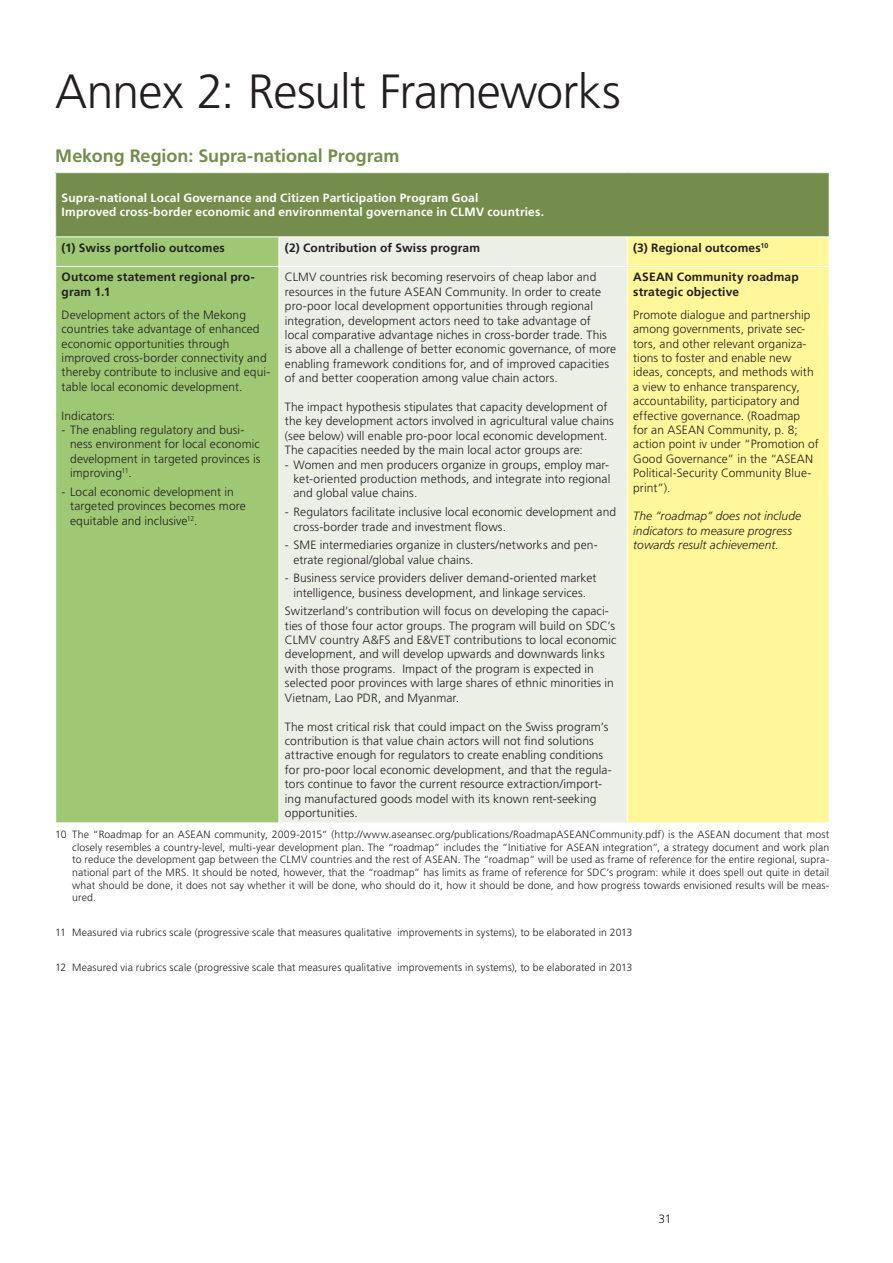
<style>
.page{position:relative;width:893px;height:1263px;background:#fff}
.page>*{position:absolute;margin:0;border:0;box-sizing:border-box;transform-origin:0 0}
._2_Kapitel_Light_36p{font:300 48px "Frutiger LT Pro";letter-spacing:-.015em;color:#231f20}
._3_ZwiTi_12pt_LiBold{font:700 18px "Frutiger LT Pro";letter-spacing:-.005em;color:#748d4c}
._7_Tabelle_linksbünd{font:300 12px/14.4px "Frutiger LT Pro";letter-spacing:.005em;color:#231f20}
._7_Tabelle_Titel_8{font:700 12px/14.4px "Frutiger LT Pro";letter-spacing:.015em;color:#231f20}
.Titel_Tab_neg{font:700 12px "Frutiger LT Pro";letter-spacing:.015em;color:#fff}
._7_Tabelle_linksbünd-2{font:italic 300 12px/14.4px "Frutiger LT Pro";letter-spacing:.005em;color:#231f20}
._5_Footnote_Text{font:300 10.5px/12.6px "Frutiger LT Pro";letter-spacing:.01em;color:#231f20;text-align:justify}
.s1{font-family:"Frutiger LT"}
</style>
<div class="page">
<div style="left:56px;top:173px;width:773px;height:64px;background:#748d4c"></div>
<div style="left:56px;top:237px;width:223px;height:585px;background:#9fc875"></div>
<div style="left:280px;top:237px;width:347px;height:585px;background:#ecefe6"></div>
<div style="left:628px;top:237px;width:201px;height:585px;background:#fff79a"></div>
<hr style="left:55px;top:266px;width:224px;height:1px;background:#fff">
<hr style="left:279px;top:266px;width:348px;height:1px;background:#fff">
<hr style="left:627px;top:266px;width:203px;height:1px;background:#fff">
<hr style="left:55px;top:236px;width:224px;height:1px;background:#fff">
<hr style="left:279px;top:236px;width:348px;height:1px;background:#fff">
<svg style="left:279px;top:237px;width:1px;height:29px"></svg>
<hr style="left:627px;top:236px;width:203px;height:1px;background:#fff">
<svg style="left:627px;top:237px;width:1px;height:29px"></svg>
<p class="_2_Kapitel_Light_36p" style="left:55px;top:64px;width:567px">Annex 2: Result Frameworks</p>
<p class="_3_ZwiTi_12pt_LiBold" style="left:55px;top:145px;width:346px">Mekong Region: Supra-national Program</p>
<p class="Titel_Tab_neg" style="left:62px;top:191px;width:418px">Supra-national Local Governance and Citizen Participation Program Goal</p>
<p class="Titel_Tab_neg" style="left:62px;top:205px;width:484px">Improved cross-border economic and environmental governance in CLMV countries.</p>
<p class="_7_Tabelle_Titel_8" style="left:62px;top:241px;width:165px">(1) Swiss portfolio outcomes</p>
<p class="_7_Tabelle_Titel_8" style="left:285px;top:241px;width:197px">(2) Contribution of Swiss program</p>
<p class="_7_Tabelle_Titel_8" style="left:633px;top:241px;width:137px">(3) Regional outcomes<sup>10</sup></p>
<p class="_7_Tabelle_Titel_8" style="left:62px;top:270px;width:195px">Outcome statement regional pro&shy;gram 1.1</p>
<p class="_7_Tabelle_linksbünd" style="left:62px;top:307px;width:210px">Development actors of the Mekong countries take advantage of enhanced economic opportunities through improved cross-border connectivity and thereby contribute to inclusive and equi&shy;table local economic development.</p>
<p class="_7_Tabelle_linksbünd" style="left:62px;top:408px;width:55px">Indicators:</p>
<p class="_7_Tabelle_linksbünd" style="left:70px;top:423px;width:192px;text-indent:-9px"><span class="s1">-</span> The enabling regulatory and busi&shy;ness environment for local economic development in targeted provinces is improving<sup>11</sup>.</p>
<p class="_7_Tabelle_linksbünd" style="left:70px;top:484px;width:177px;text-indent:-9px"><span class="s1">-</span> Local economic development in targeted provinces becomes more equitable and inclusive<sup>12</sup>.</p>
<p class="_7_Tabelle_linksbünd" style="left:285px;top:270px;width:333px">CLMV countries risk becoming reservoirs of cheap labor and resources in the future ASEAN Community. In order to create pro-poor local development opportunities through regional integration, development actors need to take advantage of local comparative advantage niches in cross-border trade. This is above all a challenge of better economic governance, of more enabling framework conditions for, and of improved capacities of and better cooperation among value chain actors.</p>
<p class="_7_Tabelle_linksbünd" style="left:285px;top:400px;width:330px">The impact hypothesis stipulates that capacity development of the key development actors involved in agricultural value chains (see below) will enable pro-poor local economic development.<br>The capacities needed by the main local actor groups are:</p>
<p class="_7_Tabelle_linksbünd" style="left:293px;top:457px;width:318px;text-align:justify;text-indent:-9px"><span class="s1">-</span> Women and men producers organize in groups, employ mar&shy;ket-oriented production methods, and integrate into regional and global value chains.</p>
<p class="_7_Tabelle_linksbünd" style="left:293px;top:505px;width:324px;text-indent:-9px"><span class="s1">-</span> Regulators facilitate inclusive local economic development and cross-border trade and investment flows.</p>
<p class="_7_Tabelle_linksbünd" style="left:293px;top:538px;width:306px;text-indent:-9px"><span class="s1">-</span> SME intermediaries organize in clusters/networks and pen&shy;etrate regional/global value chains.</p>
<p class="_7_Tabelle_linksbünd" style="left:285px;top:571px;width:313px;text-align:center"><span class="s1">-</span> Business service providers deliver demand-oriented market intelligence, business development, and linkage services.</p>
<p class="_7_Tabelle_linksbünd" style="left:285px;top:604px;width:333px">Switzerland’s contribution will focus on developing the capaci&shy;ties of those four actor groups. The program will build on SDC’s CLMV country A&amp;FS and E&amp;VET contributions to local economic development, and will develop upwards and downwards links with those programs. Impact of the program is expected in selected poor provinces with large shares of ethnic minorities in Vietnam, Lao PDR, and Myanmar.</p>
<p class="_7_Tabelle_linksbünd" style="left:285px;top:719px;width:328px">The most critical risk that could impact on the Swiss program’s contribution is that value chain actors will not find solutions attractive enough for regulators to create enabling conditions for pro-poor local economic development, and that the regula&shy;tors continue to favor the current resource extraction/import&shy;ing manufactured goods model with its known rent-seeking opportunities.</p>
<p class="_7_Tabelle_Titel_8" style="left:633px;top:270px;width:167px">ASEAN Community roadmap strategic objective</p>
<p class="_7_Tabelle_linksbünd" style="left:633px;top:307px;width:187px">Promote dialogue and partnership among governments, private sec&shy;tors, and other relevant organiza&shy;tions to foster and enable new ideas, concepts, and methods with a view to enhance transparency, accountability, participatory and effective governance. (Roadmap<br>for an ASEAN Community, p. 8; action point iv under “Promotion of<br>Good Governance” in the “ASEAN<br>Political-Security Community Blue&shy;print”).</p>
<p class="_7_Tabelle_linksbünd-2" style="left:633px;top:509px;width:169px">The “roadmap” does not include indicators to measure progress towards result achievement.</p>
<p class="_5_Footnote_Text" style="left:72px;top:828px;width:758px;text-indent:-17px">10 The “Roadmap for an ASEAN community, 2009-2015” (http://www.aseansec.org/publications/RoadmapASEANCommunity.pdf) is the ASEAN document that most closely resembles a country-level, multi-year development plan. The “roadmap” includes the “Initiative for ASEAN integration”, a strategy document and work plan to reduce the development gap between the CLMV countries and the rest of ASEAN. The “roadmap” will be used as frame of reference for the entire regional, supra&shy;national part of the MRS. It should be noted, however, that the “roadmap” has limits as frame of reference for SDC’s program: while it does spell out quite in detail what should be done, it does not say whether it will be done, who should do it, how it should be done, and how progress towards envisioned results will be meas&shy;ured.</p>
<p class="_5_Footnote_Text" style="left:55px;top:926px;width:579px">11 Measured via rubrics scale (progressive scale that measures qualitative improvements in systems), to be elaborated in 2013</p>
<p class="_5_Footnote_Text" style="left:55px;top:961px;width:579px">12 Measured via rubrics scale (progressive scale that measures qualitative improvements in systems), to be elaborated in 2013</p>
<p class="_7_Tabelle_linksbünd" style="left:658px;top:1211px;width:14px">31</p>
</div>
